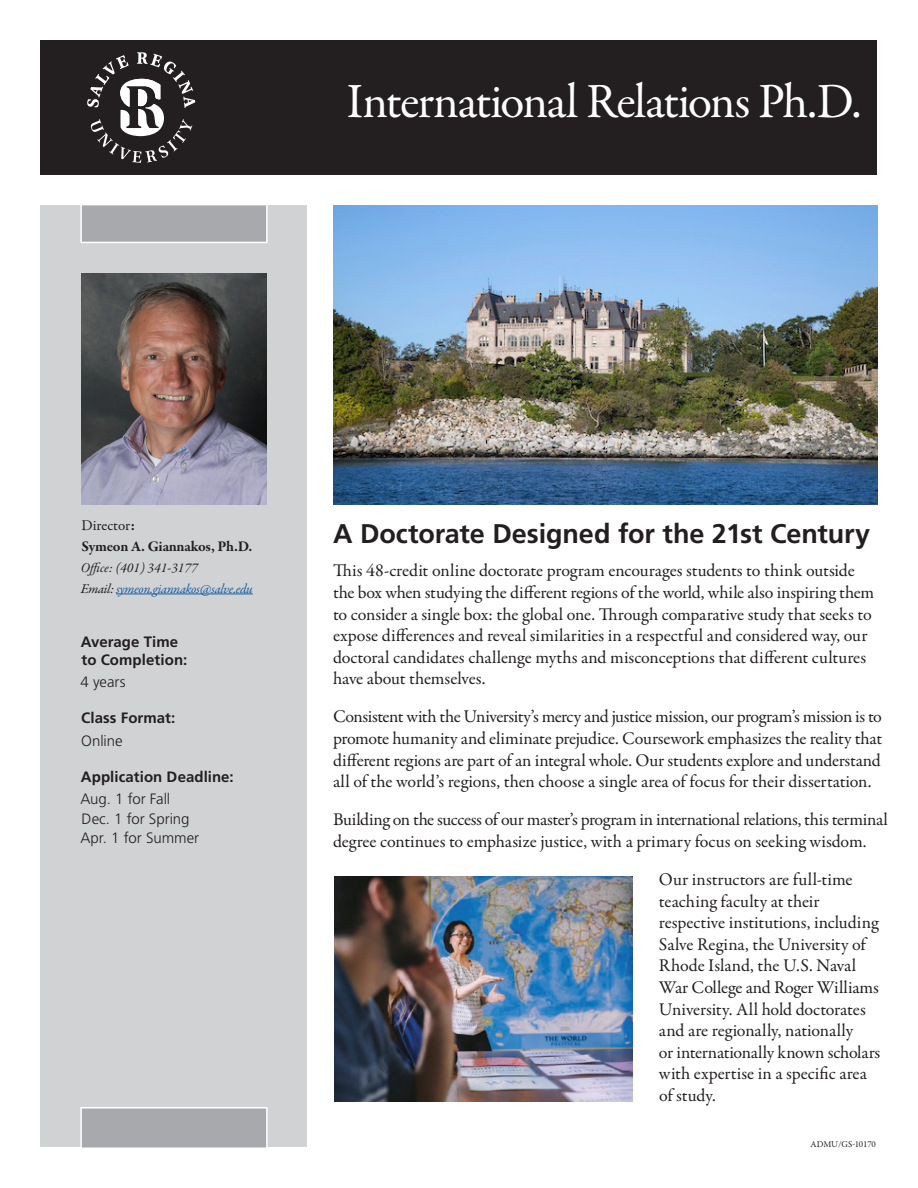
<style>
.page{position:relative;width:918px;height:1188px;background:#fff}
.page>*{position:absolute;margin:0;border:0;box-sizing:border-box;transform-origin:0 0}
.t1{font:49.5px "Garamond Premr Pro";letter-spacing:-.03em;color:#fff}
.t2{font:700 27px "Frutiger LT Std";letter-spacing:-.005em;color:#231f20}
.text{font:18px/21.6px "Garamond Premr Pro";letter-spacing:-.01em;color:#231f20}
.t3{font:700 15px/18px "Frutiger LT Std";letter-spacing:.005em;color:#231f20}
.t4{font:300 15px "Frutiger LT Std";letter-spacing:-.005em;color:#231f20}
.t5{font:700 15px "Garamond Premr Pro";letter-spacing:-.015em;color:#231f20}
.t6{font:15px "Garamond Premr Pro";letter-spacing:-.005em;color:#231f20}
.t7{font:italic 13.5px "Garamond Premr Pro";letter-spacing:-.025em;color:#175d9e}
.t8{font:italic 13.5px "Garamond Premr Pro";color:#231f20}
.t9{font:9px "Garamond Premr Pro";letter-spacing:-.02em;color:#231f20}
.s1{font-weight:700}
.s2{color:#231f20}
</style>
<div class="page">
<img style="left:334px;top:206px;width:544px;height:298px">
<div style="left:40px;top:40px;width:838px;height:135px;background:#231f20"></div>
<div style="left:40px;top:206px;width:268px;height:942px;background:#d1d2d4"></div>
<img style="left:81px;top:273px;width:186px;height:231px">
<hr style="left:116px;top:594px;width:137px;height:1px;background:#175d9e">
<div style="left:80px;top:1107px;width:188px;height:42px;background:#a8a9ad;border:2px solid #fff"></div>
<div style="left:80px;top:204px;width:188px;height:39px;background:#a8a9ad;border:2px solid #fff"></div>
<img style="left:334px;top:876px;width:298px;height:226px">
<svg style="left:88px;top:52px;width:107px;height:111px"></svg>
<p class="t1" style="left:346px;top:72px;width:517px">International Relations Ph.D.</p>
<p class="t6" style="left:81px;top:516px;width:55px">Director<span class="s1">:</span></p>
<p class="t5" style="left:81px;top:537px;width:172px">Symeon A. Giannakos, Ph.D.</p>
<p class="t8" style="left:81px;top:559px;width:118px">Office: (401) 341-3177</p>
<p class="t7" style="left:81px;top:580px;width:174px"><span class="s2">Email:</span> symeon.giannakos@salve.edu</p>
<p class="t3" style="left:81px;top:632px;width:108px">Average Time to Completion:</p>
<p class="t4" style="left:81px;top:673px;width:47px">4 years</p>
<p class="t3" style="left:81px;top:709px;width:96px">Class Format:</p>
<p class="t4" style="left:81px;top:732px;width:43px">Online</p>
<p class="t3" style="left:81px;top:767px;width:155px">Application Deadline:</p>
<p class="t4" style="left:80px;top:790px;width:91px">Aug. 1 for Fall</p>
<p class="t4" style="left:82px;top:810px;width:109px">Dec. 1 for Spring</p>
<p class="t4" style="left:80px;top:829px;width:120px">Apr. 1 for Summer</p>
<p class="t2" style="left:333px;top:517px;width:539px">A Doctorate Designed for the 21st Century</p>
<p class="text" style="left:333px;top:560px;width:543px">This 48-credit online doctorate program encourages students to think outside the box when studying the different regions of the world, while also inspiring them to consider a single box: the global one. Through comparative study that seeks to expose differences and reveal similarities in a respectful and considered way, our doctoral candidates challenge myths and misconceptions that different cultures have about themselves.</p>
<p class="text" style="left:333px;top:706px;width:551px;text-align:justify">Consistent with the University’s mercy and justice mission, our program’s mission is to promote humanity and eliminate prejudice. Coursework emphasizes the reality that different regions are part of an integral whole. Our students explore and understand all of the world’s regions, then choose a single area of focus for their dissertation.</p>
<p class="text" style="left:333px;top:809px;width:556px">Building on the success of our master’s program in international relations, this terminal degree continues to emphasize justice, with a primary focus on seeking wisdom.</p>
<p class="text" style="left:659px;top:869px;width:223px">Our instructors are full-time teaching faculty at their respective institutions, including<br>Salve Regina, the University of<br>Rhode Island, the U.S. Naval<br>War College and Roger Williams<br>University. All hold doctorates and are regionally, nationally<br>or internationally known scholars with expertise in a specific area of study.</p>
<p class="t9" style="left:811px;top:1139px;width:67px">ADMU/GS-10170</p>
</div>
